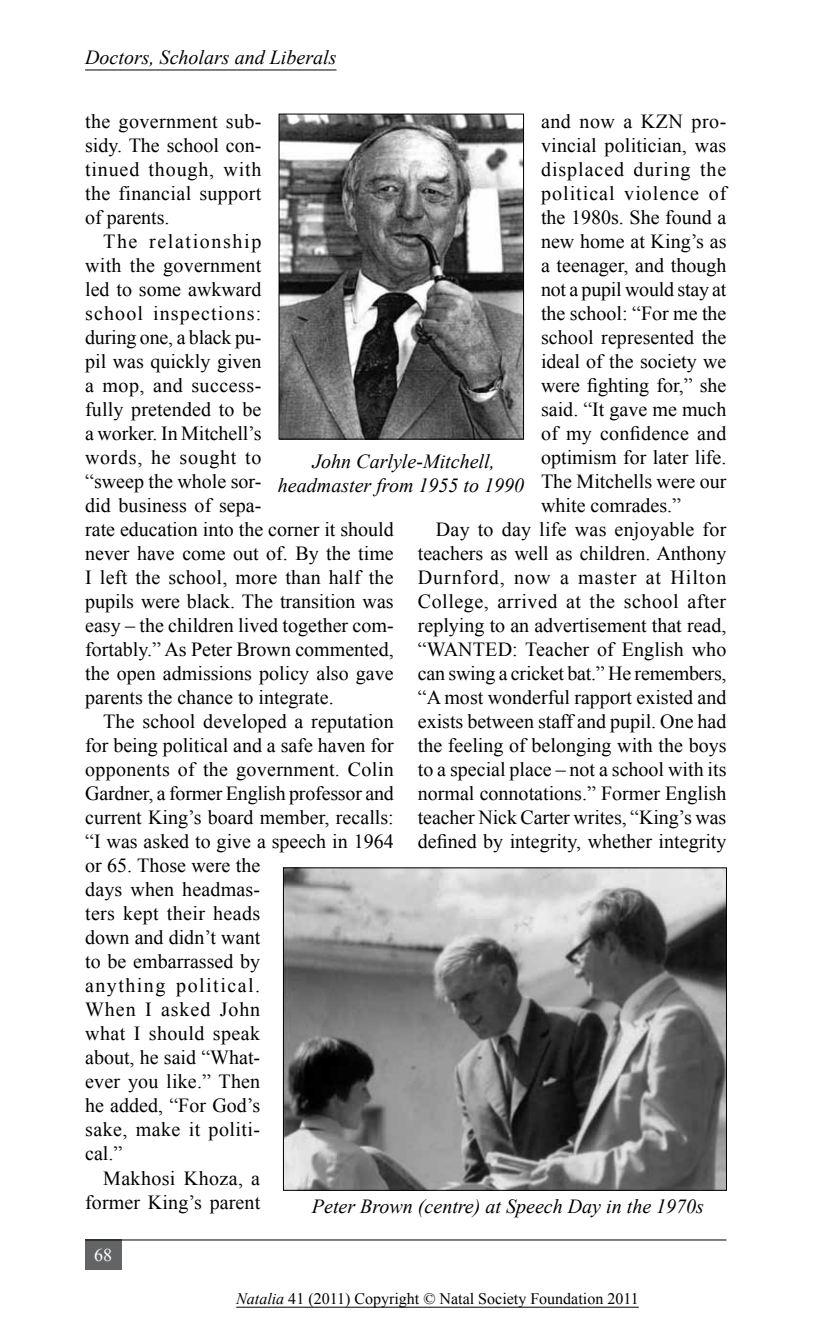
<style>
.page{position:relative;width:840px;height:1333px;background:#fff}
.page>*{position:absolute;margin:0;border:0;box-sizing:border-box;transform-origin:0 0}
.t1{font:20px/24px "Times New Roman";color:#000;text-align:justify}
.t2{font:italic 20px/24px "Times New Roman";color:#000;text-align:center}
.t3{font:20px "Times New Roman";letter-spacing:.045em;color:#000}
.t4{font:20px "Times New Roman";letter-spacing:.02em;color:#000}
.t5{font:20px "Times New Roman";letter-spacing:.025em;color:#000}
.t6{font:20px "Times New Roman";letter-spacing:.05em;color:#000}
.t7{font:20px "Times New Roman";letter-spacing:.075em;color:#000}
.t8{font:18px "Times New Roman";color:#fff}
.t9{font:16px "Times New Roman";color:#000}
.s1{font-style:italic}
</style>
<div class="page">
<hr style="left:85px;top:70px;width:251px;height:1px;background:#000">
<div style="left:85px;top:1239px;width:36px;height:30px;background:#636466"></div>
<hr style="left:85px;top:1239px;width:641px;height:1px;background:#000">
<hr style="left:236px;top:1306px;width:402px;height:1px;background:#000">
<img style="left:280px;top:116px;width:241px;height:321px">
<div style="left:278px;top:114px;width:245px;height:325px;border:1px solid #000"></div>
<img style="left:285px;top:869px;width:439px;height:319px">
<div style="left:283px;top:867px;width:443px;height:323px;border:1px solid #000"></div>
<p class="t2" style="left:85px;top:45px;width:253px">Doctors, Scholars and Liberals</p>
<p class="t1" style="left:85px;top:109px;width:178px">the government sub&shy;sidy. The school con&shy;tinued though, with the financial support of parents.</p>
<p class="t1" style="left:85px;top:229px;width:310px;text-align:left;text-indent:18px">The relationship<br>with the government<br>led to some awkward<br>school inspections:<br>during one, a black pu-<br>pil was quickly given<br>a mop, and success-<br>fully pretended to be<br>a worker. In Mitchell’s<br>words, he sought to<br>“sweep the whole sor-<br>did business of sepa-<br>rate education into the corner it should never have come out of. By the time<br>I left the school, more than half the pupils were black. The transition was easy – the children lived together com&shy;fortably.” As Peter Brown commented, the open admissions policy also gave parents the chance to integrate.</p>
<p class="t1" style="left:103px;top:709px;width:292px">The school developed a reputation</p>
<p class="t1" style="left:85px;top:733px;width:310px">for being political and a safe haven for</p>
<p class="t1" style="left:85px;top:757px;width:310px">opponents of the government. Colin</p>
<p class="t1" style="left:85px;top:781px;width:310px">Gardner, a former English professor and</p>
<p class="t1" style="left:85px;top:805px;width:310px">current King’s board member, recalls:</p>
<p class="t1" style="left:85px;top:829px;width:310px">“I was asked to give a speech in 1964</p>
<p class="t1" style="left:85px;top:853px;width:176px">or 65. Those were the</p>
<p class="t1" style="left:85px;top:877px;width:176px">days when headmas-</p>
<p class="t1" style="left:85px;top:901px;width:176px">ters kept their heads</p>
<p class="t1" style="left:85px;top:925px;width:176px">down and didn’t want</p>
<p class="t1" style="left:85px;top:949px;width:176px">to be embarrassed by</p>
<p class="t7" style="left:85px;top:972px;width:176px">anything political.</p>
<p class="t3" style="left:85px;top:996px;width:176px">When I asked John</p>
<p class="t4" style="left:85px;top:1020px;width:176px">what I should speak</p>
<p class="t1" style="left:85px;top:1045px;width:176px">about, he said “What-</p>
<p class="t1" style="left:85px;top:1069px;width:176px">ever you like.” Then</p>
<p class="t1" style="left:85px;top:1093px;width:176px">he added, “For God’s</p>
<p class="t4" style="left:85px;top:1116px;width:176px">sake, make it politi-</p>
<p class="t1" style="left:85px;top:1141px;width:39px">cal.”</p>
<p class="t4" style="left:103px;top:1164px;width:158px">Makhosi Khoza, a</p>
<p class="t1" style="left:85px;top:1189px;width:177px">former King’s parent</p>
<p class="t5" style="left:540px;top:108px;width:187px">and now a KZN pro-</p>
<p class="t1" style="left:540px;top:133px;width:187px">vincial politician, was</p>
<p class="t3" style="left:540px;top:156px;width:187px">displaced during the</p>
<p class="t6" style="left:540px;top:180px;width:187px">political violence of</p>
<p class="t1" style="left:540px;top:205px;width:187px">the 1980s. She found a</p>
<p class="t1" style="left:540px;top:229px;width:187px">new home at King’s as</p>
<p class="t1" style="left:540px;top:253px;width:187px">a teenager, and though</p>
<p class="t1" style="left:540px;top:277px;width:187px">not a pupil would stay at</p>
<p class="t1" style="left:540px;top:301px;width:187px">the school: “For me the</p>
<p class="t1" style="left:540px;top:325px;width:187px">school represented the</p>
<p class="t1" style="left:540px;top:349px;width:187px">ideal of the society we</p>
<p class="t1" style="left:540px;top:373px;width:187px">were fighting for,” she</p>
<p class="t1" style="left:540px;top:397px;width:187px">said. “It gave me much</p>
<p class="t1" style="left:540px;top:421px;width:187px">of my confidence and</p>
<p class="t1" style="left:540px;top:445px;width:187px">optimism for later life.</p>
<p class="t1" style="left:540px;top:469px;width:187px">The Mitchells were our</p>
<p class="t1" style="left:540px;top:493px;width:141px">white comrades.”</p>
<p class="t1" style="left:435px;top:517px;width:292px">Day to day life was enjoyable for</p>
<p class="t1" style="left:417px;top:541px;width:310px">teachers as well as children. Anthony</p>
<p class="t3" style="left:417px;top:564px;width:310px">Durnford, now a master at Hilton</p>
<p class="t5" style="left:417px;top:588px;width:310px">College, arrived at the school after</p>
<p class="t1" style="left:417px;top:613px;width:310px">replying to an advertisement that read,</p>
<p class="t1" style="left:417px;top:637px;width:310px">“WANTED: Teacher of English who</p>
<p class="t1" style="left:417px;top:661px;width:310px">can swing a cricket bat.” He remembers,</p>
<p class="t1" style="left:417px;top:685px;width:310px">“A most wonderful rapport existed and</p>
<p class="t1" style="left:417px;top:709px;width:310px">exists between staff and pupil. One had</p>
<p class="t1" style="left:417px;top:733px;width:310px">the feeling of belonging with the boys</p>
<p class="t1" style="left:417px;top:757px;width:310px">to a special place – not a school with its</p>
<p class="t1" style="left:417px;top:781px;width:310px">normal connotations.” Former English</p>
<p class="t1" style="left:417px;top:805px;width:310px">teacher Nick Carter writes, “King’s was</p>
<p class="t1" style="left:417px;top:829px;width:310px">defined by integrity, whether integrity</p>
<p class="t2" style="left:278px;top:448px;width:247px">John Carlyle-Mitchell, headmaster from 1955 to 1990</p>
<p class="t2" style="left:312px;top:1193px;width:393px">Peter Brown (centre) at Speech Day in the 1970s</p>
<p class="t8" style="left:94px;top:1242px;width:19px">68</p>
<p class="t9" style="left:236px;top:1288px;width:404px"><span class="s1">Natalia</span> 41 (2011) Copyright © Natal Society Foundation 2011</p>
</div>
